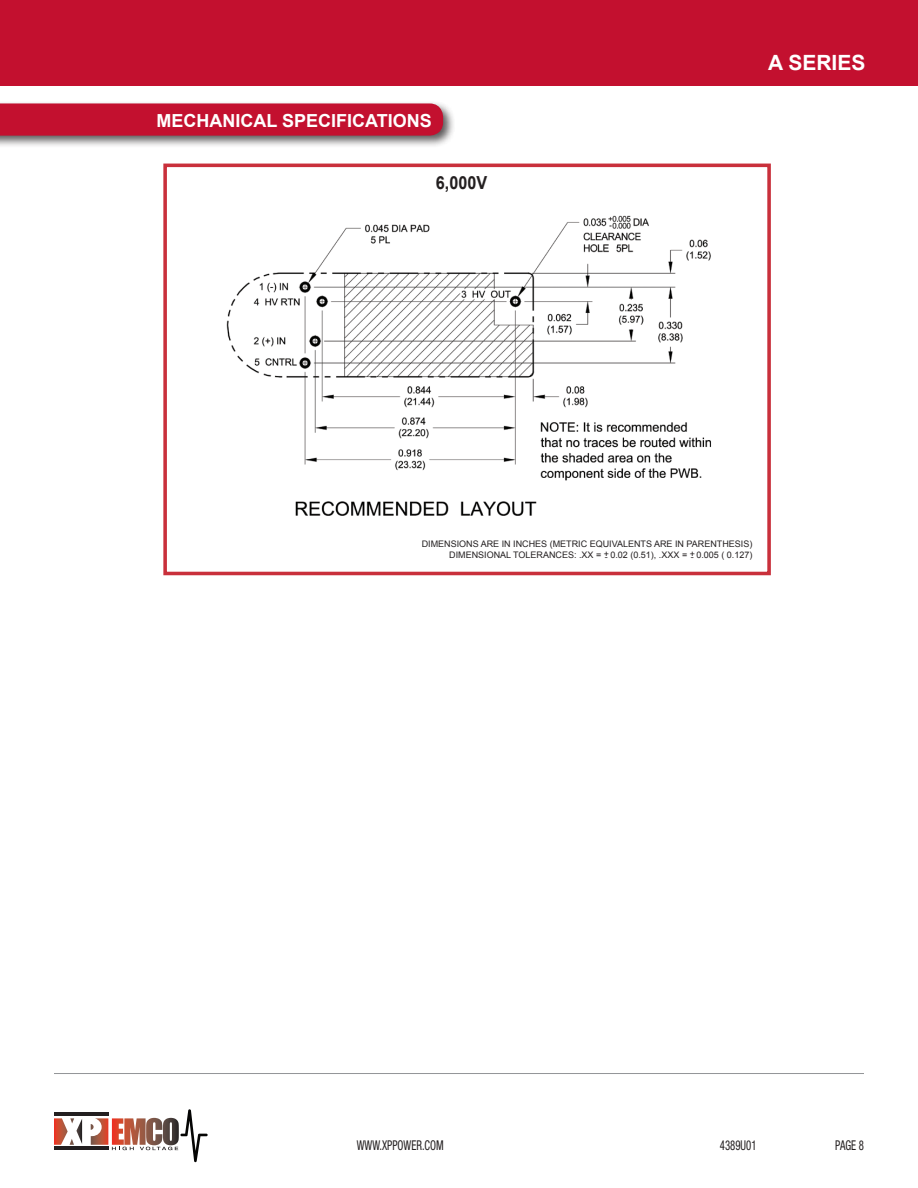
<style>
.page{position:relative;width:918px;height:1188px;background:#fff}
.page>*{position:absolute;margin:0;border:0;box-sizing:border-box;transform-origin:0 0}
.t1{font:700 21px "Arial";color:#fff}
.t2{font:700 18px "Arial";color:#fff}
.t3{font:700 18px "Arial";color:#231f20;scale:.9 1}
.t4{font:condensed 13.5px "Helvetica Neue";color:#231f20;scale:.8 1}
.t5{font:9px "Arial";color:#231f20}
</style>
<div class="page">
<hr style="left:54px;top:1073px;width:810px;height:1px;background:#939598">
<svg style="left:82px;top:1119px;width:9px;height:26px"></svg>
<hr style="left:54px;top:1113px;width:54px;height:3px;background:#231f20">
<svg style="left:54px;top:1118px;width:28px;height:27px"></svg>
<svg style="left:91px;top:1109px;width:117px;height:53px"></svg>
<hr style="left:54px;top:1147px;width:54px;height:3px;background:#231f20">
<div style="left:0;top:0;width:918px;height:86px;background:#c3102f"></div>
<div style="left:163px;top:164px;width:608px;height:411px;border:4px solid #c9303b"></div>
<img style="left:226px;top:215px;width:485px;height:301px">
<div style="left:0;top:100px;width:456px;height:49px;background:#231f20;opacity:.74"></div>
<div style="left:0;top:103px;width:443px;height:33px;background:#c3102f"></div>
<p class="t2" style="left:157px;top:108px;width:277px">MECHANICAL SPECIFICATIONS</p>
<p class="t3" style="left:436px;top:171px;width:59px">6,000V</p>
<p class="t1" style="left:768px;top:49px;width:99px">A SERIES</p>
<p class="t5" style="left:422px;top:538px;width:332px">DIMENSIONS ARE IN INCHES (METRIC EQUIVALENTS ARE IN PARENTHESIS)</p>
<p class="t5" style="left:449px;top:549px;width:305px">DIMENSIONAL TOLERANCES: .XX = +- 0.02 (0.51), .XXX = +- 0.005 ( 0.127)</p>
<h3 class="t4" style="left:357px;top:1138px;width:110px">WWW.XPPOWER.COM</h3>
<h3 class="t4" style="left:720px;top:1138px;width:47px">4389U01</h3>
<h3 class="t4" style="left:835px;top:1138px;width:37px">PAGE 8</h3>
</div>
